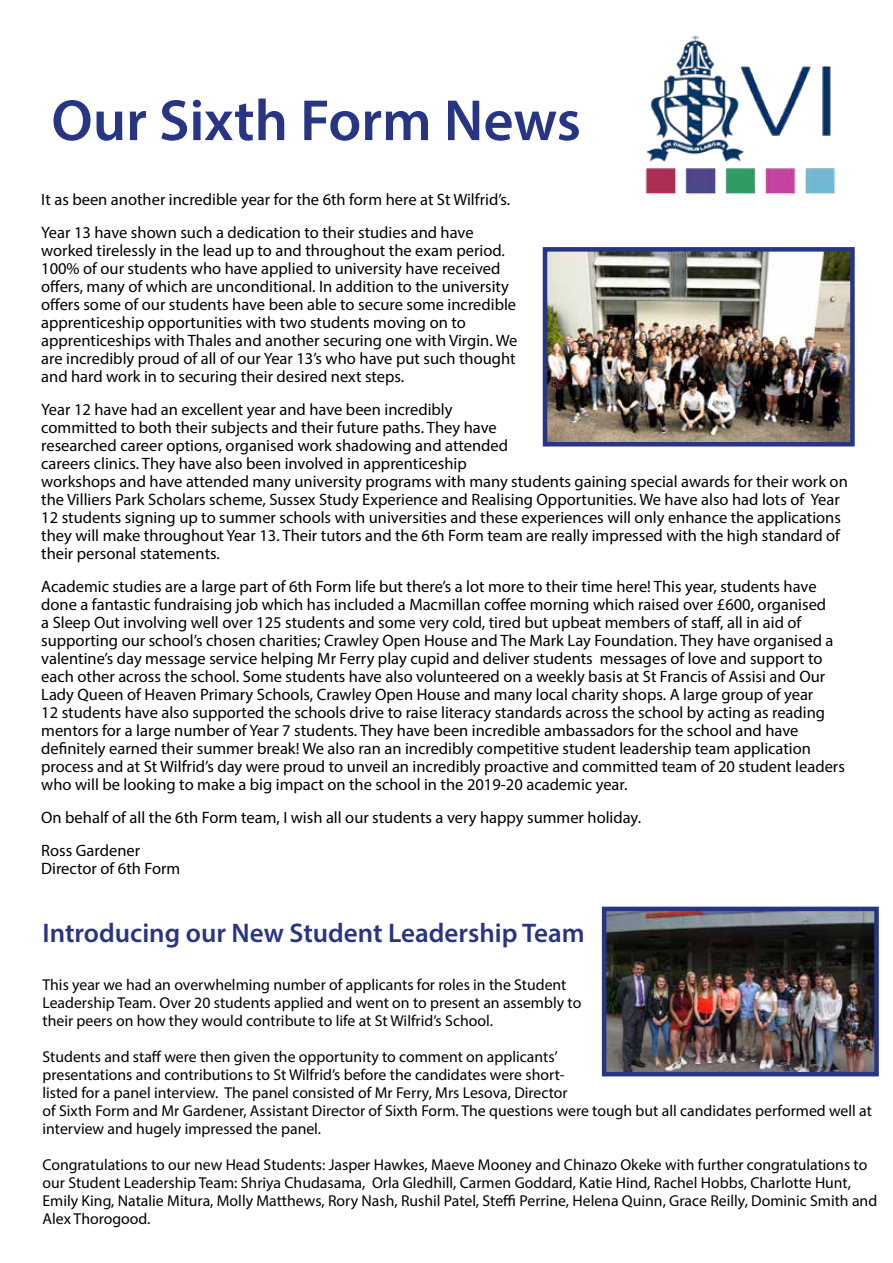
<style>
.page{position:relative;width:893px;height:1263px;background:#fff}
.page>*{position:absolute;margin:0;border:0;box-sizing:border-box;transform-origin:0 0}
.t1{font:600 58.5px "Myriad Pro";color:#283583}
.t2{font:600 27px "Myriad Pro";color:#283583}
.t3{font:16.5px/18px "Myriad Pro";color:#000}
.t4{font:15.75px/18px "Myriad Pro";color:#000}
</style>
<div class="page">
<img style="left:645px;top:35px;width:191px;height:160px">
<img style="left:548px;top:252px;width:302px;height:189px">
<div style="left:543px;top:247px;width:312px;height:199px;border:4px solid #283583"></div>
<img style="left:607px;top:912px;width:267px;height:159px">
<div style="left:602px;top:907px;width:277px;height:169px;border:4px solid #283583"></div>
<h1 class="t1" style="left:51px;top:83px;width:531px">Our Sixth Form News</h1>
<p class="t3" style="left:41px;top:182px;width:471px;line-height:33px">It as been another incredible year for the 6th form here at St Wilfrid’s.<br>Year 13 have shown such a dedication to their studies and have</p>
<p class="t3" style="left:41px;top:241px;width:478px">worked tirelessly in the lead up to and throughout the exam period.<br>100% of our students who have applied to university have received offers, many of which are unconditional. In addition to the university offers some of our students have been able to secure some incredible apprenticeship opportunities with two students moving on to apprenticeships with Thales and another securing one with Virgin. We are incredibly proud of all of our Year 13’s who have put such thought and hard work in to securing their desired next steps.</p>
<p class="t3" style="left:41px;top:400px;width:808px">Year 12 have had an excellent year and have been incredibly<br>committed to both their subjects and their future paths. They have<br>researched career options, organised work shadowing and attended<br>careers clinics. They have also been involved in apprenticeship<br>workshops and have attended many university programs with many students gaining special awards for their work on the Villiers Park Scholars scheme, Sussex Study Experience and Realising Opportunities. We have also had lots of Year 12 students signing up to summer schools with universities and these experiences will only enhance the applications they will make throughout Year 13. Their tutors and the 6th Form team are really impressed with the high standard of their personal statements.</p>
<p class="t3" style="left:41px;top:577px;width:805px">Academic studies are a large part of 6th Form life but there’s a lot more to their time here! This year, students have done a fantastic fundraising job which has included a Macmillan coffee morning which raised over £600, organised<br>a Sleep Out involving well over 125 students and some very cold, tired but upbeat members of staff, all in aid of supporting our school’s chosen charities; Crawley Open House and The Mark Lay Foundation. They have organised a valentine’s day message service helping Mr Ferry play cupid and deliver students messages of love and support to each other across the school. Some students have also volunteered on a weekly basis at St Francis of Assisi and Our Lady Queen of Heaven Primary Schools, Crawley Open House and many local charity shops. A large group of year<br>12 students have also supported the schools drive to raise literacy standards across the school by acting as reading mentors for a large number of Year 7 students. They have been incredible ambassadors for the school and have definitely earned their summer break! We also ran an incredibly competitive student leadership team application process and at St Wilfrid’s day were proud to unveil an incredibly proactive and committed team of 20 student leaders who will be looking to make a big impact on the school in the 2019-20 academic year.</p>
<p class="t3" style="left:41px;top:800px;width:601px;line-height:33px">On behalf of all the 6th Form team, I wish all our students a very happy summer holiday.<br>Ross Gardener</p>
<p class="t3" style="left:41px;top:859px;width:141px">Director of 6th Form</p>
<h2 class="t2" style="left:43px;top:915px;width:544px">Introducing our New Student Leadership Team</h2>
<p class="t4" style="left:43px;top:975px;width:540px">This year we had an overwhelming number of applicants for roles in the Student<br>Leadership Team. Over 20 students applied and went on to present an assembly to their peers on how they would contribute to life at St Wilfrid’s School.</p>
<p class="t4" style="left:43px;top:1047px;width:831px">Students and staff were then given the opportunity to comment on applicants’<br>presentations and contributions to St Wilfrid’s before the candidates were short-<br>listed for a panel interview. The panel consisted of Mr Ferry, Mrs Lesova, Director<br>of Sixth Form and Mr Gardener, Assistant Director of Sixth Form. The questions were tough but all candidates performed well at interview and hugely impressed the panel.</p>
<p class="t4" style="left:43px;top:1156px;width:836px">Congratulations to our new Head Students: Jasper Hawkes, Maeve Mooney and Chinazo Okeke with further congratulations to our Student Leadership Team: Shriya Chudasama, Orla Gledhill, Carmen Goddard, Katie Hind, Rachel Hobbs, Charlotte Hunt, Emily King, Natalie Mitura, Molly Matthews, Rory Nash, Rushil Patel, Steffi Perrine, Helena Quinn, Grace Reilly, Dominic Smith and Alex Thorogood.</p>
</div>
